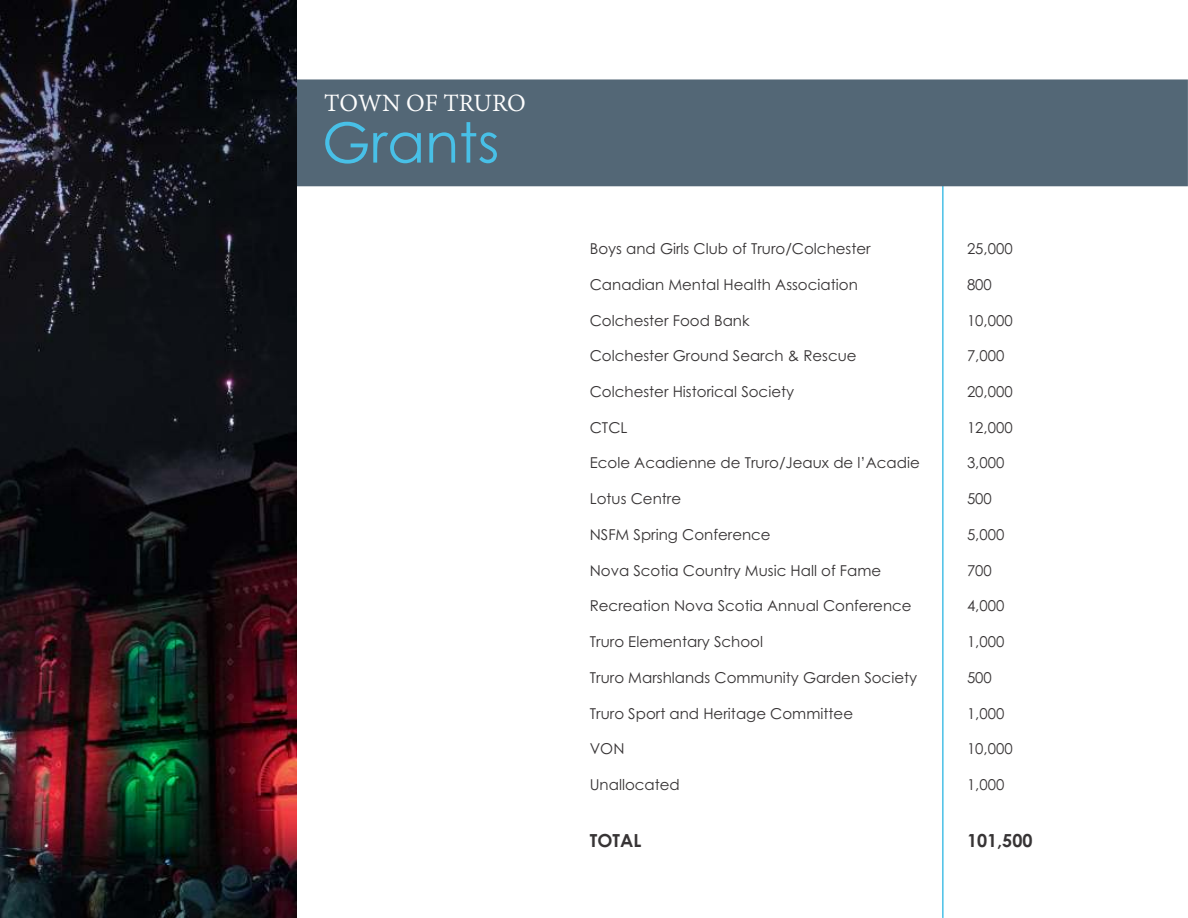
<style>
.page{position:relative;width:1188px;height:918px;background:#fff}
.page>*{position:absolute;margin:0;border:0;box-sizing:border-box;transform-origin:0 0}
.t1{font:55.5px "Century Gothic";color:#48c0e7}
.t2{font:27px "Adobe Devanagari";letter-spacing:-.005em;color:#fefefe}
.t3{font:700 18px "Century Gothic";color:#373435}
.t4{font:15px "Century Gothic";color:#373435}
</style>
<div class="page">
<hr style="left:942px;top:174px;width:2px;height:744px;background:#48c0e7">
<div style="left:297px;top:79px;width:891px;height:107px;background:#536776"></div>
<img style="left:0;top:0;width:297px;height:918px">
<h2 class="t2" style="left:324px;top:91px;width:203px">TOWN OF TRURO</h2>
<h1 class="t1" style="left:322px;top:121px;width:179px">Grants</h1>
<p class="t4" style="left:590px;top:243px;width:282px">Boys and Girls Club of Truro/Colchester</p>
<p class="t4" style="left:590px;top:279px;width:270px">Canadian Mental Health Association</p>
<p class="t4" style="left:590px;top:314px;width:161px">Colchester Food Bank</p>
<p class="t4" style="left:590px;top:350px;width:268px">Colchester Ground Search &amp; Rescue</p>
<p class="t4" style="left:590px;top:386px;width:206px">Colchester Historical Society</p>
<p class="t4" style="left:590px;top:421px;width:39px">CTCL</p>
<p class="t4" style="left:590px;top:457px;width:332px">Ecole Acadienne de Truro/Jeaux de l’Acadie</p>
<p class="t4" style="left:590px;top:493px;width:93px">Lotus Centre</p>
<p class="t4" style="left:590px;top:529px;width:182px">NSFM Spring Conference</p>
<p class="t4" style="left:590px;top:564px;width:293px">Nova Scotia Country Music Hall of Fame</p>
<p class="t4" style="left:590px;top:600px;width:323px">Recreation Nova Scotia Annual Conference</p>
<p class="t4" style="left:590px;top:636px;width:175px">Truro Elementary School</p>
<p class="t4" style="left:590px;top:672px;width:329px">Truro Marshlands Community Garden Society</p>
<p class="t4" style="left:590px;top:707px;width:265px">Truro Sport and Heritage Committee</p>
<p class="t4" style="left:590px;top:743px;width:36px">VON</p>
<p class="t4" style="left:590px;top:779px;width:92px">Unallocated</p>
<p class="t3" style="left:590px;top:834px;width:53px">TOTAL</p>
<p class="t4" style="left:967px;top:243px;width:47px">25,000</p>
<p class="t4" style="left:967px;top:279px;width:26px">800</p>
<p class="t4" style="left:967px;top:314px;width:47px">10,000</p>
<p class="t4" style="left:967px;top:350px;width:39px">7,000</p>
<p class="t4" style="left:967px;top:386px;width:47px">20,000</p>
<p class="t4" style="left:967px;top:421px;width:47px">12,000</p>
<p class="t4" style="left:967px;top:457px;width:39px">3,000</p>
<p class="t4" style="left:967px;top:493px;width:26px">500</p>
<p class="t4" style="left:967px;top:529px;width:39px">5,000</p>
<p class="t4" style="left:967px;top:564px;width:26px">700</p>
<p class="t4" style="left:967px;top:600px;width:39px">4,000</p>
<p class="t4" style="left:967px;top:636px;width:39px">1,000</p>
<p class="t4" style="left:967px;top:672px;width:26px">500</p>
<p class="t4" style="left:967px;top:707px;width:39px">1,000</p>
<p class="t4" style="left:967px;top:743px;width:47px">10,000</p>
<p class="t4" style="left:967px;top:779px;width:39px">1,000</p>
<p class="t3" style="left:967px;top:834px;width:67px">101,500</p>
</div>
